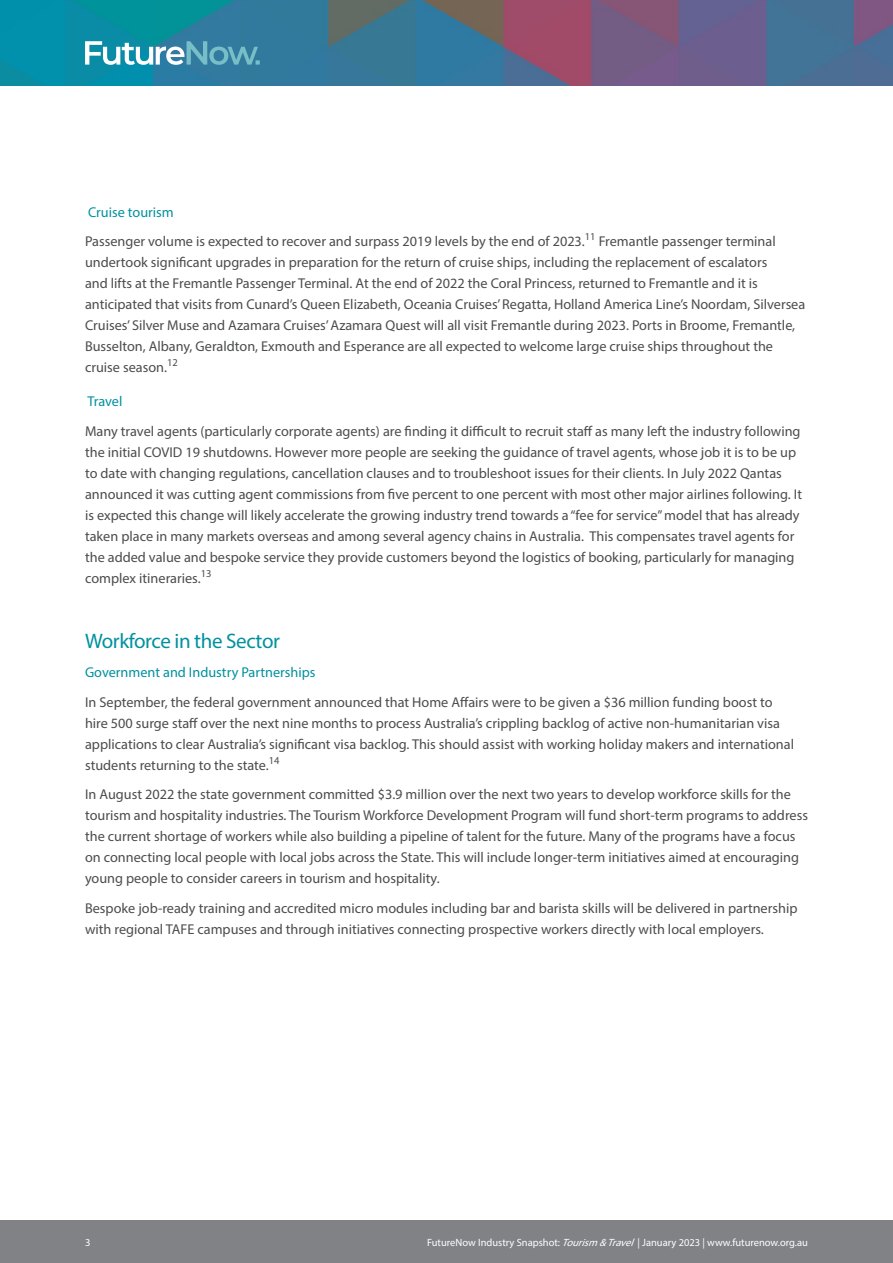
<style>
.page{position:relative;width:893px;height:1263px;background:#fff}
.page>*{position:absolute;margin:0;border:0;box-sizing:border-box;transform-origin:0 0}
.body{font:21px "Myriad Pro";letter-spacing:-.02em;color:#00919f}
.body-2{font:14.25px/21px "Myriad Pro";color:#4b4c4d}
.body-3{font:14.25px "Myriad Pro";color:#00919f}
.SubSubHead{font:14.25px "Myriad Pro";letter-spacing:-.01em;color:#00919f}
.t1{font:10.5px "Myriad Pro";color:#fff}
.s1{font-style:italic}
</style>
<div class="page">
<img style="left:0;top:0;width:893px;height:85px">
<div style="left:0;top:1220px;width:893px;height:43px;background:#808285"></div>
<svg style="left:85px;top:41px;width:175px;height:24px"></svg>
<p class="body-3" style="left:88px;top:203px;width:87px">Cruise tourism</p>
<p class="body-2" style="left:85px;top:231px;width:722px">Passenger volume is expected to recover and surpass 2019 levels by the end of 2023.<sup>11</sup> Fremantle passenger terminal undertook significant upgrades in preparation for the return of cruise ships, including the replacement of escalators<br>and lifts at the Fremantle Passenger Terminal. At the end of 2022 the Coral Princess, returned to Fremantle and it is anticipated that visits from Cunard’s Queen Elizabeth, Oceania Cruises’ Regatta, Holland America Line’s Noordam, Silversea Cruises’ Silver Muse and Azamara Cruises’ Azamara Quest will all visit Fremantle during 2023. Ports in Broome, Fremantle, Busselton, Albany, Geraldton, Exmouth and Esperance are all expected to welcome large cruise ships throughout the cruise season.<sup>12</sup></p>
<p class="SubSubHead" style="left:87px;top:393px;width:36px">Travel</p>
<p class="body-2" style="left:85px;top:420px;width:719px">Many travel agents (particularly corporate agents) are finding it difficult to recruit staff as many left the industry following the initial COVID 19 shutdowns. However more people are seeking the guidance of travel agents, whose job it is to be up to date with changing regulations, cancellation clauses and to troubleshoot issues for their clients. In July 2022 Qantas announced it was cutting agent commissions from five percent to one percent with most other major airlines following. It is expected this change will likely accelerate the growing industry trend towards a “fee for service” model that has already taken place in many markets overseas and among several agency chains in Australia. This compensates travel agents for the added value and bespoke service they provide customers beyond the logistics of booking, particularly for managing complex itineraries.<sup>13</sup></p>
<p class="body" style="left:85px;top:628px;width:196px">Workforce in the Sector</p>
<p class="body-3" style="left:85px;top:664px;width:232px">Government and Industry Partnerships</p>
<p class="body-2" style="left:85px;top:691px;width:710px">In September, the federal government announced that Home Affairs were to be given a $36 million funding boost to hire 500 surge staff over the next nine months to process Australia’s crippling backlog of active non-humanitarian visa applications to clear Australia’s significant visa backlog. This should assist with working holiday makers and international students returning to the state.<sup>14</sup></p>
<p class="body-2" style="left:85px;top:784px;width:724px">In August 2022 the state government committed $3.9 million over the next two years to develop workforce skills for the tourism and hospitality industries. The Tourism Workforce Development Program will fund short-term programs to address the current shortage of workers while also building a pipeline of talent for the future. Many of the programs have a focus on connecting local people with local jobs across the State. This will include longer-term initiatives aimed at encouraging young people to consider careers in tourism and hospitality.</p>
<p class="body-2" style="left:85px;top:897px;width:714px">Bespoke job-ready training and accredited micro modules including bar and barista skills will be delivered in partnership with regional TAFE campuses and through initiatives connecting prospective workers directly with local employers.</p>
<p class="t1" style="left:85px;top:1236px;width:7px">3</p>
<p class="t1" style="left:427px;top:1236px;width:382px">FutureNow Industry Snapshot: <span class="s1">Tourism &amp;Travel</span>| January 2023 | www.futurenow.org.au</p>
</div>
